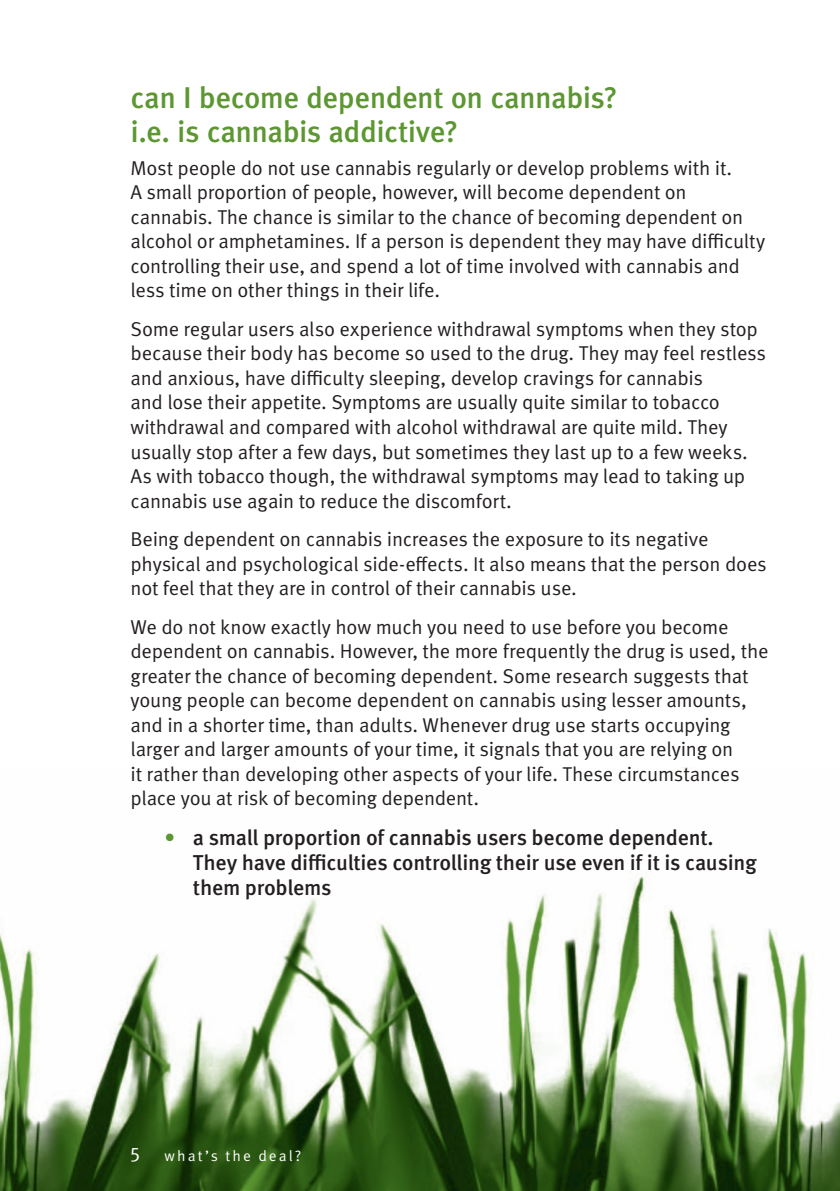
<style>
.page{position:relative;width:840px;height:1191px;background:#fff}
.page>*{position:absolute;margin:0;border:0;box-sizing:border-box;transform-origin:0 0}
.Green_Head{font:500 30px/34px "Meta OT";letter-spacing:-.02em;color:#5c9731}
.Dingbat_points_bold{font:500 21.6px/25px "Meta OT";letter-spacing:-.015em;color:#231f20}
.Body{font:20px/24.4px "Meta OT";letter-spacing:-.015em;color:#231f20}
.t1{font:15px "Meta OT";letter-spacing:.135em;color:#fff}
.s1{color:#5c9731}
.s2{font-size:20px}
</style>
<div class="page">
<img style="left:0;top:767px;width:821px;height:424px">
<img style="left:821px;top:1102px;width:18px;height:89px">
<p class="Green_Head" style="left:130px;top:81px;width:488px">can I become dependent on cannabis? i.e. is cannabis addictive?</p>
<p class="Body" style="left:130px;top:156px;width:636px">Most people do not use cannabis regularly or develop problems with it.<br>A small proportion of people, however, will become dependent on cannabis. The chance is similar to the chance of becoming dependent on alcohol or amphetamines. If a person is dependent they may have difficulty controlling their use, and spend a lot of time involved with cannabis and less time on other things in their life.</p>
<p class="Body" style="left:130px;top:317px;width:636px">Some regular users also experience withdrawal symptoms when they stop because their body has become so used to the drug. They may feel restless and anxious, have difficulty sleeping, develop cravings for cannabis<br>and lose their appetite. Symptoms are usually quite similar to tobacco withdrawal and compared with alcohol withdrawal are quite mild. They usually stop after a few days, but sometimes they last up to a few weeks.<br>As with tobacco though, the withdrawal symptoms may lead to taking up cannabis use again to reduce the discomfort.</p>
<p class="Body" style="left:130px;top:527px;width:637px">Being dependent on cannabis increases the exposure to its negative physical and psychological side-effects. It also means that the person does not feel that they are in control of their cannabis use.</p>
<p class="Body" style="left:130px;top:615px;width:639px">We do not know exactly how much you need to use before you become dependent on cannabis. However, the more frequently the drug is used, the greater the chance of becoming dependent. Some research suggests that young people can become dependent on cannabis using lesser amounts, and in a shorter time, than adults. Whenever drug use starts occupying larger and larger amounts of your time, it signals that you are relying on<br>it rather than developing other aspects of your life. These circumstances place you at risk of becoming dependent.</p>
<p class="Dingbat_points_bold" style="left:193px;top:825px;width:565px;text-indent:-28px"><span class="s1">•</span> a small proportion of cannabis users become dependent.<br>They have difficulties controlling their use even if it is causing them problems</p>
<p class="t1" style="left:130px;top:1146px;width:172px"><span class="s2">5</span> what’s the deal?</p>
</div>
